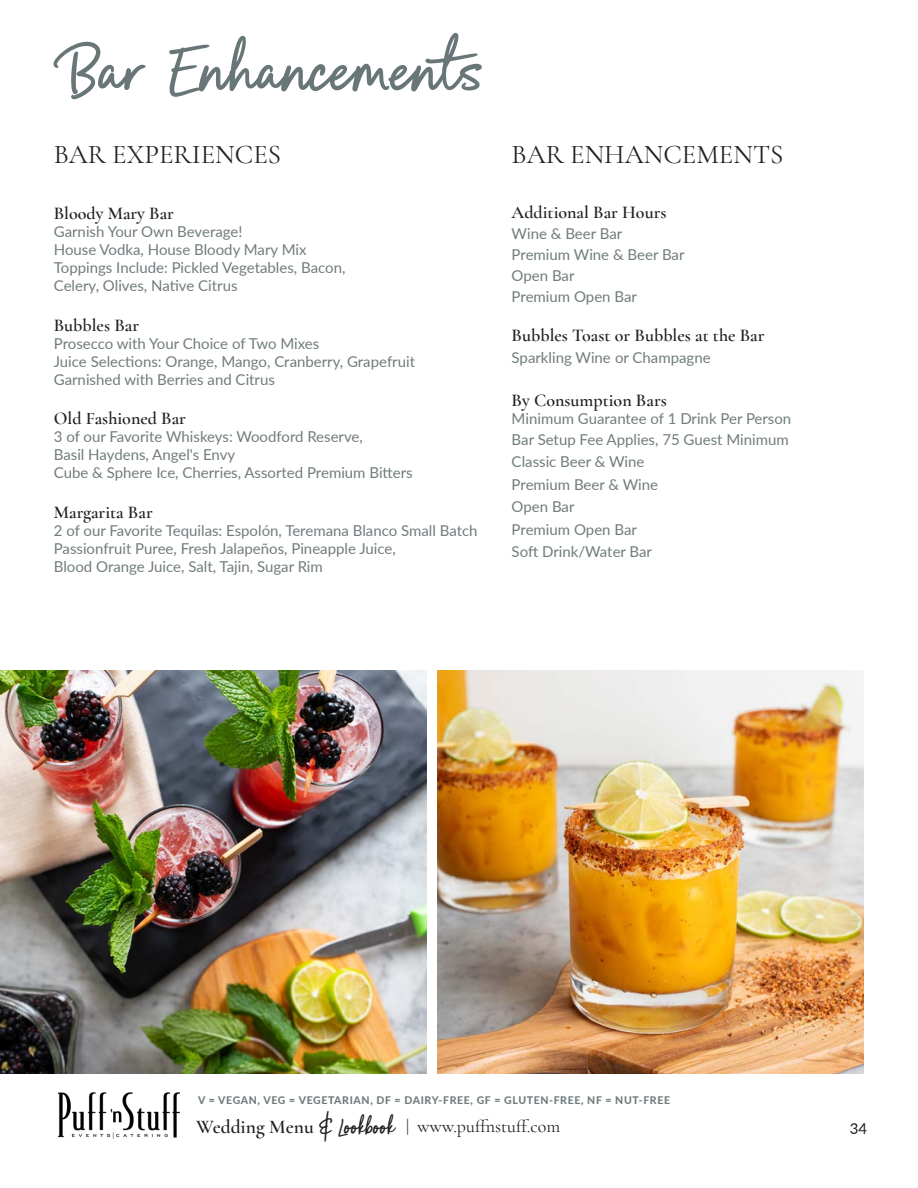
<style>
.page{position:relative;width:918px;height:1188px;background:#fff}
.page>*{position:absolute;margin:0;border:0;box-sizing:border-box;transform-origin:0 0}
.Body__Center{font:105px "Royal Palms";color:#687678}
.Title__Center{font:27px "Cormorant Garamond";color:#231f20}
.Body__Center-2{font:600 18px "Cormorant Garamond";color:#231f20}
.t1{font:18px "Cormorant Garamond";color:#231f20}
.Body__Center-3{font:15px/18px "Lato";color:#717c7d}
.t2{font:15px "Lato";color:#231f20}
.t3{font:800 10.5px "Lato";letter-spacing:.06em;color:#717c7d}
.s1{font-family:"Cormorant";font-weight:600;font-size:19.5px}
.s2{font-family:"Royal Palms";font-size:34.5px}
</style>
<div class="page">
<img style="left:0;top:671px;width:426px;height:403px">
<img style="left:438px;top:671px;width:426px;height:403px">
<hr style="left:917px;top:1px;width:1px;height:594px;background:#231f20">
<img style="left:58px;top:1092px;width:122px;height:47px">
<p class="Body__Center" style="left:54px;top:18px;width:433px">Bar Enhancements</p>
<p class="Title__Center" style="left:54px;top:138px;width:229px">BAR EXPERIENCES</p>
<p class="Title__Center" style="left:512px;top:138px;width:273px">BAR ENHANCEMENTS</p>
<p class="Body__Center-2" style="left:54px;top:202px;width:122px">Bloody Mary Bar</p>
<p class="Body__Center-3" style="left:54px;top:222px;width:254px">Garnish Your Own Beverage!<br>House Vodka, House Bloody Mary Mix</p>
<p class="Body__Center-3" style="left:54px;top:258px;width:293px">Toppings Include: Pickled Vegetables, Bacon,<br>Celery, Olives, Native Citrus</p>
<p class="Body__Center-2" style="left:54px;top:314px;width:87px">Bubbles Bar</p>
<p class="Body__Center-3" style="left:54px;top:334px;width:363px">Prosecco with Your Choice of Two Mixes<br>Juice Selections: Orange, Mango, Cranberry, Grapefruit</p>
<p class="Body__Center-3" style="left:54px;top:370px;width:223px">Garnished with Berries and Citrus</p>
<p class="Body__Center-2" style="left:54px;top:408px;width:134px">Old Fashioned Bar</p>
<p class="Body__Center-3" style="left:54px;top:427px;width:311px">3 of our Favorite Whiskeys: Woodford Reserve,<br>Basil Haydens, Angel's Envy</p>
<p class="Body__Center-3" style="left:54px;top:463px;width:360px">Cube &amp; Sphere Ice, Cherries, Assorted Premium Bitters</p>
<p class="Body__Center-2" style="left:54px;top:501px;width:100px">Margarita Bar</p>
<p class="Body__Center-3" style="left:54px;top:521px;width:425px">2 of our Favorite Tequilas: Espolón, Teremana Blanco Small Batch<br>Passionfruit Puree, Fresh Jalapeños, Pineapple Juice,</p>
<p class="Body__Center-3" style="left:54px;top:557px;width:271px">Blood Orange Juice, Salt, Tajin, Sugar Rim</p>
<p class="Body__Center-2" style="left:512px;top:201px;width:156px">Additional Bar Hours</p>
<p class="Body__Center-3" style="left:512px;top:224px;width:112px">Wine &amp; Beer Bar</p>
<p class="Body__Center-3" style="left:512px;top:245px;width:174px">Premium Wine &amp; Beer Bar</p>
<p class="Body__Center-3" style="left:512px;top:266px;width:64px">Open Bar</p>
<p class="Body__Center-3" style="left:512px;top:287px;width:127px">Premium Open Bar</p>
<p class="Body__Center-2" style="left:512px;top:325px;width:254px">Bubbles Toast or Bubbles at the Bar</p>
<p class="Body__Center-3" style="left:512px;top:348px;width:201px">Sparkling Wine or Champagne</p>
<p class="Body__Center-2" style="left:512px;top:389px;width:157px">By Consumption Bars</p>
<p class="Body__Center-3" style="left:512px;top:408px;width:281px">Minimum Guarantee of 1 Drink Per Person</p>
<p class="Body__Center-3" style="left:512px;top:429px;width:279px">Bar Setup Fee Applies, 75 Guest Minimum</p>
<p class="Body__Center-3" style="left:512px;top:452px;width:134px">Classic Beer &amp; Wine</p>
<p class="Body__Center-3" style="left:512px;top:474px;width:148px">Premium Beer &amp; Wine</p>
<p class="Body__Center-3" style="left:512px;top:497px;width:64px">Open Bar</p>
<p class="Body__Center-3" style="left:512px;top:519px;width:127px">Premium Open Bar</p>
<p class="Body__Center-3" style="left:512px;top:542px;width:142px">Soft Drink/Water Bar</p>
<p class="t3" style="left:198px;top:1093px;width:474px">V = VEGAN, VEG = VEGETARIAN, DF = DAIRY-FREE, GF = GLUTEN-FREE, NF = NUT-FREE</p>
<p class="t1" style="left:196px;top:1116px;width:365px"><span class="s1">Wedding Menu</span> <span class="s2">&amp; Lookbook</span> | www.puffnstuff.com</p>
<p class="t2" style="left:850px;top:1118px;width:19px">34</p>
</div>
